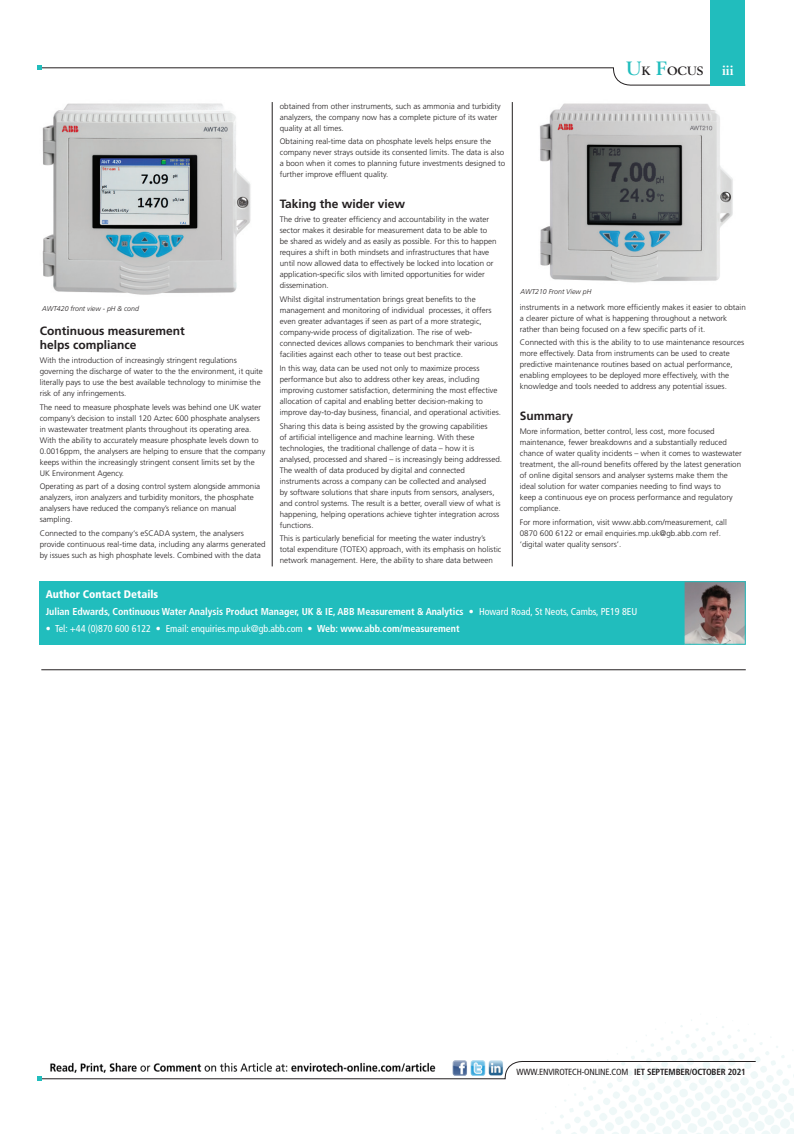
<style>
.page{position:relative;width:794px;height:1134px;background:#fff}
.page>*{position:absolute;margin:0;border:0;box-sizing:border-box;transform-origin:0 0}
.t1{font:700 14px "Berling";color:#fff}
.t2{font:700 12px/14px "Frutiger";color:#231f20}
.t3{font:700 11.9px "Berling";color:#231f20}
.t4{font:900 condensed 11px "Frutiger";color:#fff}
.t5{font:700 condensed 10px "Frutiger";color:#fff}
.t6{font:condensed 10px "Frutiger";color:#fff}
.t7{font:condensed 8.9px "Frutiger";letter-spacing:-.02em;color:#231f20}
.t8{font:300 8px/11px "Frutiger";color:#231f20}
.t9{font:italic 300 7px "Frutiger";color:#231f20}
.s1{font-size:19px;color:#21bdbd}
.s2{font-weight:400}
.s3{font-weight:700}
</style>
<div class="page">
<hr style="left:272px;top:102px;width:1px;height:464px;background:#231f20">
<hr style="left:512px;top:102px;width:1px;height:464px;background:#231f20">
<div style="left:40px;top:581px;width:700px;height:64px;background:#21bdbd"></div>
<img style="left:685px;top:583px;width:59px;height:60px">
<div style="left:683px;top:581px;width:63px;height:64px;border:1px solid #21bdbd"></div>
<svg style="left:37px;top:1017px;width:757px;height:117px"></svg>
<img style="left:540px;top:103px;width:193px;height:180px">
<img style="left:42px;top:103px;width:209px;height:192px">
<div style="left:710px;top:0;width:35px;height:86px;background:#21bdbd"></div>
<svg style="left:37px;top:65px;width:709px;height:21px"></svg>
<hr style="left:41px;top:669px;width:705px;height:1px;background:#231f20">
<p class="t9" style="left:42px;top:304px;width:98px">AWT420 front view - pH &amp; cond</p>
<p class="t2" style="left:40px;top:324px;width:147px">Continuous measurement helps compliance</p>
<p class="t8" style="left:40px;top:355px;width:225px">With the introduction of increasingly stringent regulations governing the discharge of water to the the environment, it quite literally pays to use the best available technology to minimise the risk of any infringements.</p>
<p class="t8" style="left:40px;top:401px;width:227px">The need to measure phosphate levels was behind one UK water company’s decision to install 120 Aztec 600 phosphate analysers in wastewater treatment plants throughout its operating area.<br>With the ability to accurately measure phosphate levels down to 0.0016ppm, the analysers are helping to ensure that the company keeps within the increasingly stringent consent limits set by the UK Environment Agency.</p>
<p class="t8" style="left:40px;top:481px;width:222px">Operating as part of a dosing control system alongside ammonia analyzers, iron analyzers and turbidity monitors, the phosphate analysers have reduced the company’s reliance on manual sampling.</p>
<p class="t8" style="left:40px;top:528px;width:227px">Connected to the company‘s eSCADA system, the analysers provide continuous real-time data, including any alarms generated by issues such as high phosphate levels. Combined with the data</p>
<p class="t8" style="left:280px;top:100px;width:222px">obtained from other instruments, such as ammonia and turbidity analyzers, the company now has a complete picture of its water quality at all times.</p>
<p class="t8" style="left:280px;top:136px;width:227px">Obtaining real-time data on phosphate levels helps ensure the company never strays outside its consented limits. The data is also a boon when it comes to planning future investments designed to further improve effluent quality.</p>
<p class="t2" style="left:280px;top:197px;width:127px">Taking the wider view</p>
<p class="t8" style="left:280px;top:214px;width:218px">The drive to greater efficiency and accountability in the water sector makes it desirable for measurement data to be able to be shared as widely and as easily as possible. For this to happen requires a shift in both mindsets and infrastructures that have until now allowed data to effectively be locked into location or application-specific silos with limited opportunities for wider dissemination.</p>
<p class="t8" style="left:280px;top:294px;width:220px">Whilst digital instrumentation brings great benefits to the management and monitoring of individual processes, it offers even greater advantages if seen as part of a more strategic, company-wide process of digitalization. The rise of web&shy;connected devices allows companies to benchmark their various facilities against each other to tease out best practice.</p>
<p class="t8" style="left:280px;top:362px;width:223px">In this way, data can be used not only to maximize process performance but also to address other key areas, including improving customer satisfaction, determining the most effective allocation of capital and enabling better decision-making to improve day-to-day business, financial, and operational activities.</p>
<p class="t8" style="left:280px;top:420px;width:224px">Sharing this data is being assisted by the growing capabilities<br>of artificial intelligence and machine learning. With these technologies, the traditional challenge of data – how it is analysed, processed and shared – is increasingly being addressed.<br>The wealth of data produced by digital and connected instruments across a company can be collected and analysed<br>by software solutions that share inputs from sensors, analysers, and control systems. The result is a better, overall view of what is happening, helping operations achieve tighter integration across functions.</p>
<p class="t8" style="left:280px;top:533px;width:223px">This is particularly beneficial for meeting the water industry’s total expenditure (TOTEX) approach, with its emphasis on holistic network management. Here, the ability to share data between</p>
<p class="t3" style="left:626px;top:64px;width:79px"><span class="s1">U</span>K <span class="s1">F</span>OCUS</p>
<p class="t1" style="left:722px;top:62px;width:13px">iii</p>
<p class="t9" style="left:520px;top:287px;width:72px">AWT210 Front View pH</p>
<p class="t8" style="left:520px;top:301px;width:227px">instruments in a network more efficiently makes it easier to obtain a clearer picture of what is happening throughout a network rather than being focused on a few specific parts of it.</p>
<p class="t8" style="left:520px;top:337px;width:226px">Connected with this is the ability to to use maintenance resources more effectively. Data from instruments can be used to create predictive maintenance routines based on actual performance, enabling employees to be deployed more effectively, with the knowledge and tools needed to address any potential issues.</p>
<p class="t2" style="left:520px;top:409px;width:55px">Summary</p>
<p class="t8" style="left:520px;top:426px;width:223px">More information, better control, less cost, more focused maintenance, fewer breakdowns and a substantially reduced chance of water quality incidents – when it comes to wastewater treatment, the all-round benefits offered by the latest generation of online digital sensors and analyser systems make them the ideal solution for water companies needing to find ways to<br>keep a continuous eye on process performance and regulatory compliance.</p>
<p class="t8" style="left:520px;top:517px;width:208px">For more information, visit www.abb.com/measurement, call<br>0870 600 6122 or email enquiries.mp.uk@gb.abb.com ref. ‘digital water quality sensors’.</p>
<p class="t4" style="left:46px;top:588px;width:114px">Author Contact Details</p>
<p class="t5" style="left:46px;top:606px;width:593px">Julian Edwards, Continuous Water Analysis Product Manager, UK &amp; IE, ABB Measurement &amp; Analytics • <span class="s2">Howard Road, St Neots, Cambs, PE19 8EU</span></p>
<p class="t6" style="left:46px;top:623px;width:415px">• Tel: +44 (0)870 600 6122 • Email: enquiries.mp.uk@gb.abb.com • <span class="s3">Web: www.abb.com/measurement</span></p>
<p class="t7" style="left:516px;top:1067px;width:231px">WWW.ENVIROTECH-ONLINE.COM <span class="s3">IET SEPTEMBER/OCTOBER 2021</span></p>
</div>
